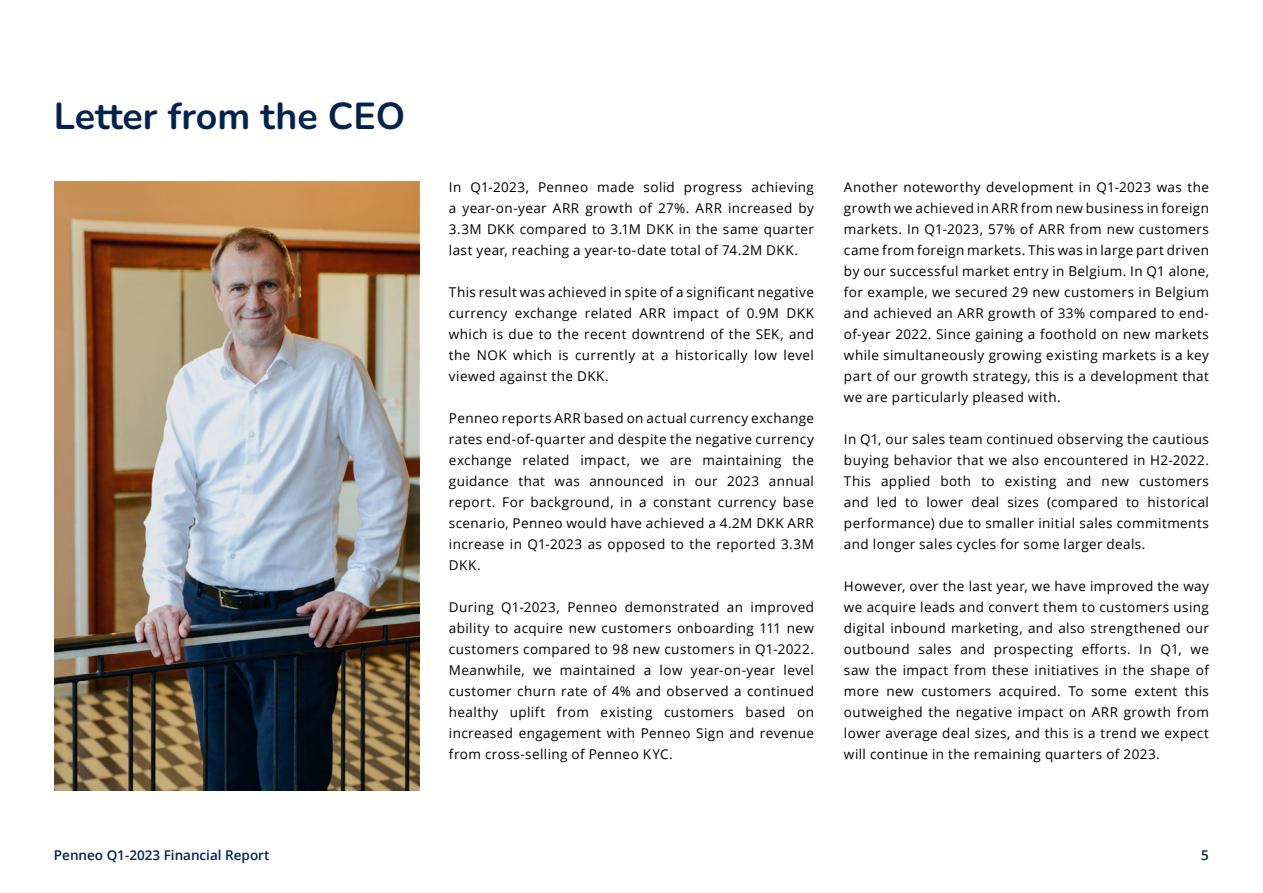
<style>
.page{position:relative;width:1263px;height:893px;background:#fff}
.page>*{position:absolute;margin:0;border:0;box-sizing:border-box;transform-origin:0 0}
.t1{font:200 37.5px "Nunito";color:#03224c}
.t2{font:13.5px/21px "Open Sans";letter-spacing:.03em;color:#000;text-align:justify}
.t3{font:600 13.5px "Open Sans";color:#03224c}
</style>
<div class="page">
<img style="left:54px;top:181px;width:365px;height:609px">
<h1 class="t1" style="left:54px;top:90px;width:353px">Letter from the CEO</h1>
<p class="t2" style="left:449px;top:176px;width:367px">In Q1-2023, Penneo made solid progress achieving a year-on-year ARR growth of 27%. ARR increased by 3.3M DKK compared to 3.1M DKK in the same quarter last year, reaching a year-to-date total of 74.2M DKK.</p>
<p class="t2" style="left:449px;top:281px;width:367px">This result was achieved in spite of a significant negative currency exchange related ARR impact of 0.9M DKK which is due to the recent downtrend of the SEK, and the NOK which is currently at a historically low level viewed against the DKK.</p>
<p class="t2" style="left:449px;top:407px;width:367px">Penneo reports ARR based on actual currency exchange rates end-of-quarter and despite the negative currency exchange related impact, we are maintaining the guidance that was announced in our 2023 annual report. For background, in a constant currency base scenario, Penneo would have achieved a 4.2M DKK ARR increase in Q1-2023 as opposed to the reported 3.3M DKK.</p>
<p class="t2" style="left:449px;top:596px;width:367px">During Q1-2023, Penneo demonstrated an improved ability to acquire new customers onboarding 111 new customers compared to 98 new customers in Q1-2022.<br>Meanwhile, we maintained a low year-on-year level customer churn rate of 4% and observed a continued healthy uplift from existing customers based on increased engagement with Penneo Sign and revenue from cross-selling of Penneo KYC.</p>
<p class="t2" style="left:844px;top:176px;width:366px">Another noteworthy development in Q1-2023 was the growth we achieved in ARR from new business in foreign markets. In Q1-2023, 57% of ARR from new customers came from foreign markets. This was in large part driven by our successful market entry in Belgium. In Q1 alone, for example, we secured 29 new customers in Belgium and achieved an ARR growth of 33% compared to end&shy;of-year 2022. Since gaining a foothold on new markets while simultaneously growing existing markets is a key part of our growth strategy, this is a development that we are particularly pleased with.</p>
<p class="t2" style="left:844px;top:428px;width:366px">In Q1, our sales team continued observing the cautious buying behavior that we also encountered in H2-2022.<br>This applied both to existing and new customers and led to lower deal sizes (compared to historical performance) due to smaller initial sales commitments and longer sales cycles for some larger deals.</p>
<p class="t2" style="left:844px;top:575px;width:366px">However, over the last year, we have improved the way we acquire leads and convert them to customers using digital inbound marketing, and also strengthened our outbound sales and prospecting efforts. In Q1, we saw the impact from these initiatives in the shape of more new customers acquired. To some extent this outweighed the negative impact on ARR growth from lower average deal sizes, and this is a trend we expect will continue in the remaining quarters of 2023.</p>
<p class="t3" style="left:54px;top:846px;width:217px">Penneo Q1-2023 Financial Report</p>
<p class="t3" style="left:1201px;top:846px;width:9px">5</p>
</div>
